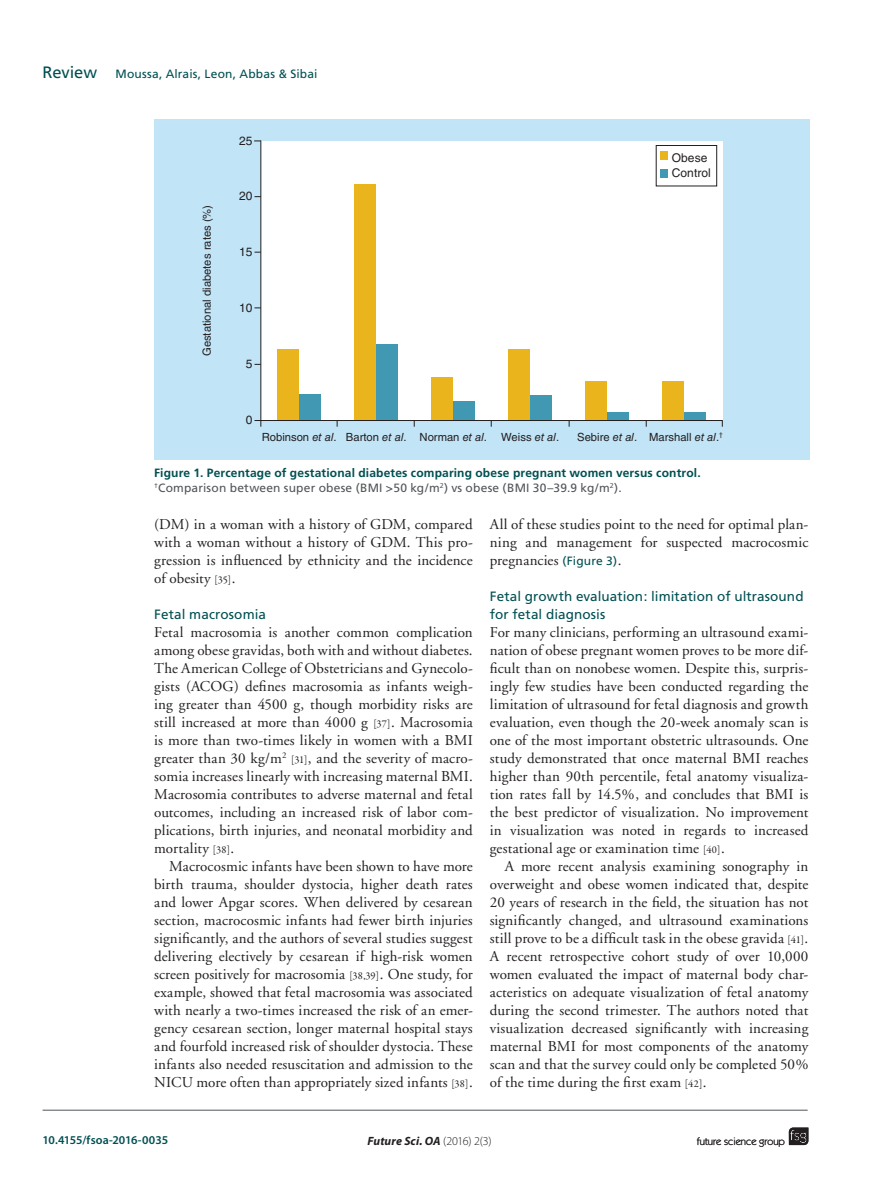
<style>
.page{position:relative;width:885px;height:1191px;background:#fff}
.page>*{position:absolute;margin:0;border:0;box-sizing:border-box;transform-origin:0 0}
.t1{font:15px/18px "Adobe Garamond";letter-spacing:.01em;color:#231f20;text-align:justify}
.t2{font:13.5px/18px "Frutiger";letter-spacing:.005em;color:#004f51}
.t3{font:700 12px/15px "Frutiger";letter-spacing:.015em;color:#004f51}
.t4{font:12px "Frutiger";letter-spacing:.015em;color:#004f51}
.t5{font:600 12px "Myriad Pro";letter-spacing:-.01em;color:#004f51}
.t6{font:italic 700 12px "Myriad Pro";letter-spacing:.01em;color:#231f20}
.t7{font:12px/15.8px "Helvetica LT Std";color:#231f20}
.t8{font:11.25px "Helvetica LT Std";color:#231f20}
.t9{font:10.5px "Itc Kabel";color:#231f20}
.s1{font-size:16.5px}
.s2{font-style:italic}
.s3{font-weight:400;color:#52555a}
.s4{font-family:"Garamond Premr Pro";font-size:10.5px}
.s5{font-family:"Frutiger";font-size:12px;color:#004f51}
.s6{font-weight:300;font-style:normal}
</style>
<div class="page">
<svg style="left:788px;top:1127px;width:20px;height:18px"></svg>
<hr style="left:43px;top:1109px;width:764px;height:1px;background:#52555a">
<div style="left:154px;top:119px;width:655px;height:341px;background:#c1e4f7"></div>
<svg style="left:254px;top:420px;width:7px;height:7px"></svg>
<svg style="left:260px;top:140px;width:463px;height:281px;background:#f6f3e7"></svg>
<p class="t4" style="left:43px;top:67px;width:276px"><span class="s1">Review</span> Moussa, Alrais, Leon, Abbas &amp; Sibai</p>
<p class="t8" style="left:200px;top:356px;width:153px;rotate:-90deg">Gestational diabetes rates (%)</p>
<p class="t7" style="left:239px;top:132px;width:15px">25</p>
<p class="t7" style="left:239px;top:188px;width:15px">20</p>
<p class="t7" style="left:239px;top:244px;width:15px">15</p>
<p class="t7" style="left:239px;top:299px;width:15px">10</p>
<p class="t7" style="left:672px;top:150px;width:40px">Obese<br>Control</p>
<p class="t7" style="left:246px;top:356px;width:8px">5</p>
<p class="t7" style="left:246px;top:412px;width:8px">0</p>
<p class="t8" style="left:262px;top:430px;width:299px">Robinson <span class="s2">et al</span>. Barton <span class="s2">et al</span>. Norman <span class="s2">et al</span>. Weiss <span class="s2">et al</span>.</p>
<p class="t8" style="left:577px;top:430px;width:62px">Sebire <span class="s2">et al</span>.</p>
<p class="t8" style="left:649px;top:430px;width:75px">Marshall <span class="s2">et al</span>.<sup>†</sup></p>
<p class="t3" style="left:154px;top:465px;width:548px">Figure 1. Percentage of gestational diabetes comparing obese pregnant women versus control. <sup>†</sup><span class="s3">Comparison between super obese (BMI &gt;50 kg/m</span><sup>2</sup><span class="s3">) vs obese (BMI 30–39.9 kg/m</span><sup>2</sup><span class="s3">).</span></p>
<p class="t1" style="left:154px;top:515px;width:320px">(DM) in a woman with a history of GDM, compared with a woman without a history of GDM. This pro&shy;gression is influenced by ethnicity and the incidence of obesity <span class="s4">[35]</span>.</p>
<p class="t2" style="left:154px;top:605px;width:113px">Fetal macrosomia</p>
<p class="t1" style="left:154px;top:623px;width:320px">Fetal macrosomia is another common complication among obese gravidas, both with and without diabetes.<br>The American College of Obstetricians and Gynecolo&shy;gists (ACOG) defines macrosomia as infants weigh&shy;ing greater than 4500 g, though morbidity risks are still increased at more than 4000 g <span class="s4">[37]</span>. Macrosomia is more than two-times likely in women with a BMI greater than 30 kg/m<sup>2</sup> <span class="s4">[31]</span>, and the severity of macro&shy;somia increases linearly with increasing maternal BMI.<br>Macrosomia contributes to adverse maternal and fetal outcomes, including an increased risk of labor com&shy;plications, birth injuries, and neonatal morbidity and mortality <span class="s4">[38]</span>.</p>
<p class="t1" style="left:154px;top:857px;width:320px;text-indent:15px">Macrocosmic infants have been shown to have more birth trauma, shoulder dystocia, higher death rates and lower Apgar scores. When delivered by cesarean section, macrocosmic infants had fewer birth injuries significantly, and the authors of several studies suggest delivering electively by cesarean if high-risk women screen positively for macrosomia <span class="s4">[38,39]</span>. One study, for example, showed that fetal macrosomia was associated with nearly a two-times increased the risk of an emer&shy;gency cesarean section, longer maternal hospital stays and fourfold increased risk of shoulder dystocia. These infants also needed resuscitation and admission to the NICU more often than appropriately sized infants <span class="s4">[38]</span>.</p>
<p class="t1" style="left:490px;top:515px;width:320px">All of these studies point to the need for optimal plan&shy;ning and management for suspected macrocosmic pregnancies <span class="s5">(Figure 3)</span>.</p>
<p class="t2" style="left:490px;top:587px;width:315px">Fetal growth evaluation: limitation of ultrasound for fetal diagnosis</p>
<p class="t1" style="left:490px;top:623px;width:320px">For many clinicians, performing an ultrasound exami&shy;nation of obese pregnant women proves to be more dif&shy;ficult than on nonobese women. Despite this, surpris&shy;ingly few studies have been conducted regarding the limitation of ultrasound for fetal diagnosis and growth evaluation, even though the 20-week anomaly scan is one of the most important obstetric ultrasounds. One study demonstrated that once maternal BMI reaches higher than 90th percentile, fetal anatomy visualiza&shy;tion rates fall by 14.5%, and concludes that BMI is the best predictor of visualization. No improvement in visualization was noted in regards to increased gestational age or examination time <span class="s4">[40]</span>.</p>
<p class="t1" style="left:490px;top:857px;width:320px;text-indent:15px">A more recent analysis examining sonography in overweight and obese women indicated that, despite 20 years of research in the field, the situation has not significantly changed, and ultrasound examinations still prove to be a difficult task in the obese gravida <span class="s4">[41]</span>.<br>A recent retrospective cohort study of over 10,000 women evaluated the impact of maternal body char&shy;acteristics on adequate visualization of fetal anatomy during the second trimester. The authors noted that visualization decreased significantly with increasing maternal BMI for most components of the anatomy scan and that the survey could only be completed 50% of the time during the first exam <span class="s4">[42]</span>.</p>
<p class="t5" style="left:43px;top:1132px;width:127px">10.4155/fsoa-2016-0035</p>
<p class="t6" style="left:367px;top:1132px;width:126px">Future Sci. OA <span class="s6">(2016) 2(3)</span></p>
<p class="t9" style="left:696px;top:1135px;width:90px">future science group</p>
</div>
